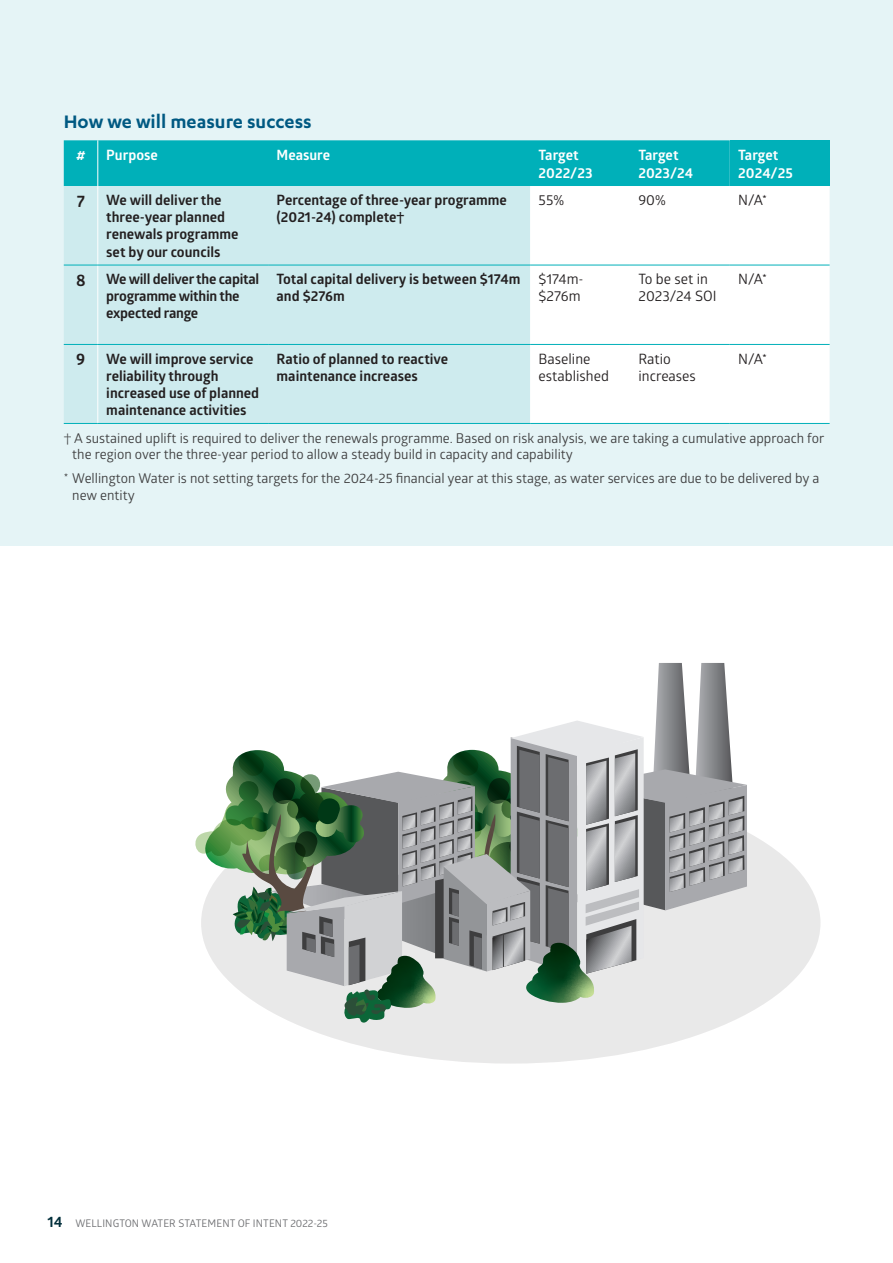
<style>
.page{position:relative;width:893px;height:1263px;background:#fff}
.page>*{position:absolute;margin:0;border:0;box-sizing:border-box;transform-origin:0 0}
.t1{font:600 21px "Karbon";color:#005982}
.t2{font:700 16.5px "Glober";color:#231f20}
.t3{font:700 14.25px/17.1px "Glober";color:#231f20}
.t4{font:14.25px/17.1px "Glober";color:#231f20}
.t5{font:700 14.25px/18px "Glober";color:#fff}
.t6{font:700 14.25px/17.1px "Glober";letter-spacing:-.02em;color:#231f20}
.t7{font:13.5px/16.2px "Glober";color:#3e3e3f}
.t8{font:10.5px "Glober";letter-spacing:.01em;color:#6c6d70}
.s1{font-weight:700;font-size:15px;color:#012e3a}
</style>
<div class="page">
<div style="left:201px;top:782px;width:619px;height:281px;background:#e9e9e9;border-radius:50%"></div>
<svg style="left:195px;top:663px;width:552px;height:360px"></svg>
<div style="left:0;top:0;width:893px;height:546px;background:#e5f4f6"></div>
<div style="left:64px;top:140px;width:666px;height:46px;background:#00b0b9"></div>
<div style="left:730px;top:140px;width:100px;height:46px;background:#00b0b9"></div>
<div style="left:64px;top:186px;width:466px;height:237px;background:#ceebee"></div>
<div style="left:530px;top:186px;width:300px;height:237px;background:#fff"></div>
<hr style="left:97px;top:140px;width:1px;height:46px;background:#fff">
<hr style="left:97px;top:186px;width:1px;height:79px;background:#fff">
<hr style="left:97px;top:265px;width:1px;height:79px;background:#fff">
<hr style="left:97px;top:345px;width:1px;height:78px;background:#fff">
<hr style="left:64px;top:265px;width:34px;height:1px;background:#00b0b9">
<hr style="left:64px;top:344px;width:34px;height:1px;background:#00b0b9">
<hr style="left:64px;top:423px;width:34px;height:1px;background:#00b0b9">
<hr style="left:98px;top:265px;width:170px;height:1px;background:#00b0b9">
<hr style="left:268px;top:265px;width:262px;height:1px;background:#00b0b9">
<hr style="left:98px;top:344px;width:170px;height:1px;background:#00b0b9">
<hr style="left:268px;top:344px;width:262px;height:1px;background:#00b0b9">
<hr style="left:98px;top:423px;width:170px;height:1px;background:#00b0b9">
<hr style="left:268px;top:423px;width:262px;height:1px;background:#00b0b9">
<hr style="left:530px;top:265px;width:100px;height:1px;background:#00b0b9">
<hr style="left:630px;top:265px;width:100px;height:1px;background:#00b0b9">
<hr style="left:730px;top:265px;width:100px;height:1px;background:#00b0b9">
<hr style="left:530px;top:344px;width:100px;height:1px;background:#00b0b9">
<hr style="left:630px;top:344px;width:100px;height:1px;background:#00b0b9">
<hr style="left:730px;top:344px;width:100px;height:1px;background:#00b0b9">
<hr style="left:530px;top:423px;width:100px;height:1px;background:#00b0b9">
<hr style="left:630px;top:423px;width:100px;height:1px;background:#00b0b9">
<hr style="left:730px;top:423px;width:100px;height:1px;background:#00b0b9">
<h1 class="t1" style="left:64px;top:110px;width:249px">How we will measure success</h1>
<p class="t5" style="left:76px;top:145px;width:11px">#</p>
<p class="t5" style="left:106px;top:145px;width:53px">Purpose</p>
<p class="t5" style="left:277px;top:145px;width:55px">Measure</p>
<p class="t5" style="left:539px;top:145px;width:55px">Target<br>2022/23</p>
<p class="t5" style="left:638px;top:145px;width:56px">Target<br>2023/24</p>
<p class="t5" style="left:738px;top:145px;width:56px">Target<br>2024/25</p>
<p class="t2" style="left:77px;top:189px;width:10px">7</p>
<p class="t3" style="left:106px;top:191px;width:134px">We will deliver the three-year planned renewals programme set by our councils</p>
<p class="t3" style="left:277px;top:191px;width:232px">Percentage of three-year programme (2021-24) complete†</p>
<p class="t4" style="left:539px;top:191px;width:27px">55%</p>
<p class="t4" style="left:638px;top:191px;width:29px">90%</p>
<p class="t4" style="left:738px;top:191px;width:30px">N/A*</p>
<p class="t2" style="left:76px;top:268px;width:11px">8</p>
<p class="t6" style="left:106px;top:270px;width:154px">We will deliver the capital programme within the expected range</p>
<p class="t3" style="left:277px;top:270px;width:245px">Total capital delivery is between $174m and $276m</p>
<p class="t4" style="left:539px;top:270px;width:47px">$174m-$276m</p>
<p class="t4" style="left:638px;top:270px;width:80px">To be set in<br>2023/24 SOI</p>
<p class="t4" style="left:738px;top:270px;width:30px">N/A*</p>
<p class="t2" style="left:76px;top:348px;width:11px">9</p>
<p class="t3" style="left:106px;top:350px;width:154px">We will improve service reliability through increased use of planned maintenance activities</p>
<p class="t3" style="left:277px;top:350px;width:173px">Ratio of planned to reactive maintenance increases</p>
<p class="t4" style="left:539px;top:349px;width:72px">Baseline established</p>
<p class="t4" style="left:638px;top:349px;width:59px">Ratio increases</p>
<p class="t4" style="left:738px;top:349px;width:30px">N/A*</p>
<p class="t7" style="left:72px;top:429px;width:754px;text-indent:-9px">† A sustained uplift is required to deliver the renewals programme. Based on risk analysis, we are taking a cumulative approach for the region over the three-year period to allow a steady build in capacity and capability</p>
<p class="t7" style="left:72px;top:470px;width:748px;text-indent:-9px">* Wellington Water is not setting targets for the 2024-25 financial year at this stage, as water services are due to be delivered by a new entity</p>
<p class="t8" style="left:47px;top:1215px;width:282px"><span class="s1">14</span> WELLINGTON WATER STATEMENT OF INTENT 2022-25</p>
</div>
